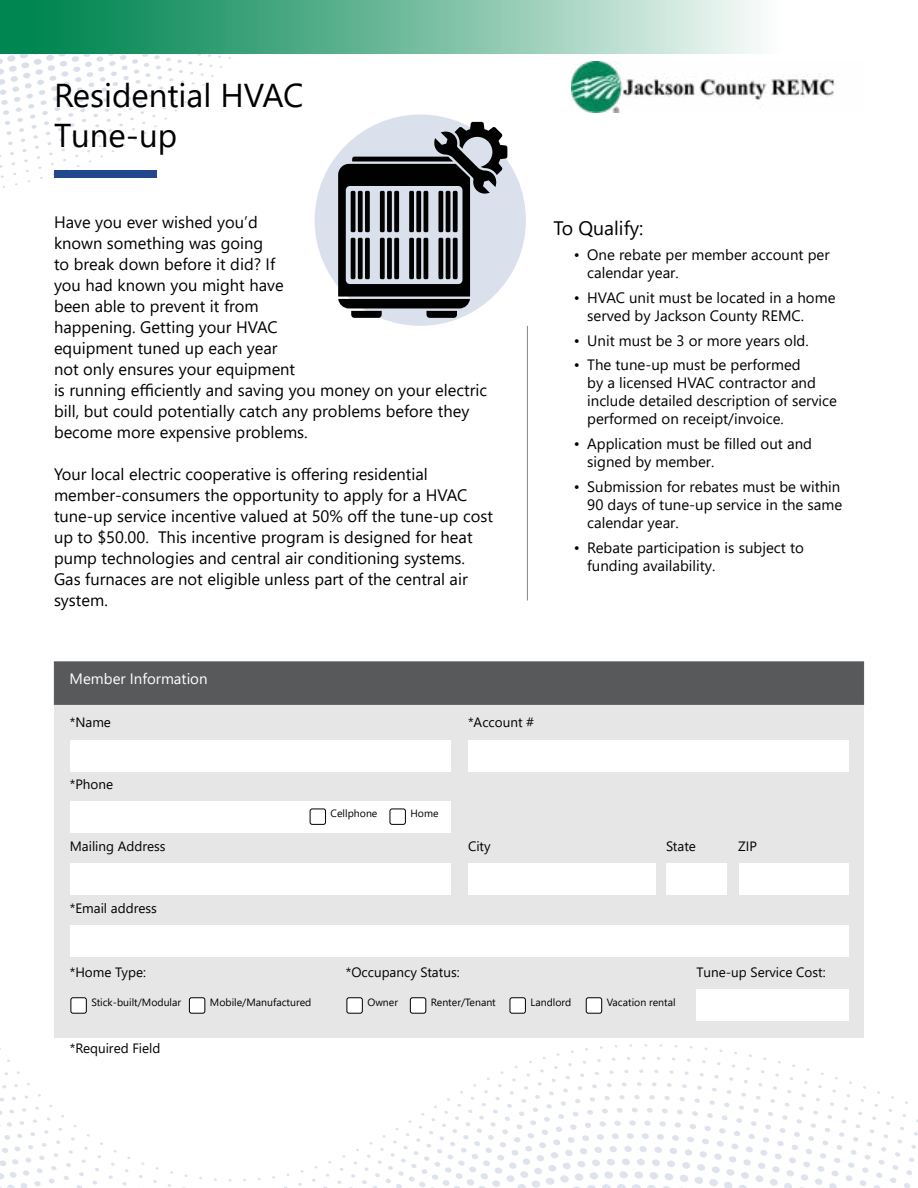
<style>
.page{position:relative;width:918px;height:1188px;background:#fff}
.page>*{position:absolute;margin:0;border:0;box-sizing:border-box;transform-origin:0 0}
.t1{font:33px/39.6px "Segoe UI";color:#000}
.t2{font:19.5px "Segoe UI";color:#000}
.t3{font:16.5px/21px "Segoe UI";color:#000}
.t4{font:15px/18px "Segoe UI";color:#000}
.t5{font:15px "Segoe UI";color:#fff}
.t6{font:13.5px "Segoe UI";color:#000}
.t7{font:10.5px "Segoe UI";color:#000}
</style>
<div class="page">
<svg style="left:0;top:1044px;width:918px;height:144px"></svg>
<svg style="left:0;top:54px;width:222px;height:134px"></svg>
<div style="left:315px;top:114px;width:211px;height:212px;background:#dbe1ec;border-radius:50%"></div>
<div style="left:0;top:0;width:918px;height:54px;background:#008651"></div>
<svg style="left:33px;top:0;width:885px;height:60px"></svg>
<div style="left:54px;top:171px;width:103px;height:7px;background:#22478c"></div>
<div style="left:54px;top:662px;width:810px;height:376px;background:#e6e6e6"></div>
<div style="left:54px;top:662px;width:810px;height:43px;background:#58595b;border:1px solid #58595b"></div>
<div style="left:70px;top:740px;width:381px;height:31px;background:#fff"></div>
<div style="left:70px;top:801px;width:381px;height:31px;background:#fff"></div>
<div style="left:468px;top:740px;width:381px;height:31px;background:#fff"></div>
<div style="left:70px;top:863px;width:381px;height:31px;background:#fff"></div>
<div style="left:70px;top:925px;width:778px;height:32px;background:#fff"></div>
<div style="left:697px;top:990px;width:152px;height:31px;background:#fff"></div>
<div style="left:468px;top:863px;width:188px;height:31px;background:#fff"></div>
<div style="left:667px;top:863px;width:60px;height:31px;background:#fff"></div>
<div style="left:739px;top:863px;width:109px;height:31px;background:#fff"></div>
<hr style="left:527px;top:326px;width:1px;height:274px;background:#848688">
<div style="left:310px;top:809px;width:16px;height:16px;border:1px solid #000;border-radius:2px"></div>
<div style="left:71px;top:998px;width:15px;height:15px;background:#fff;border-radius:2px"></div>
<div style="left:71px;top:997px;width:16px;height:17px;border:1px solid #000;border-radius:2px"></div>
<div style="left:347px;top:998px;width:15px;height:15px;background:#fff;border-radius:2px"></div>
<div style="left:347px;top:997px;width:16px;height:17px;border:1px solid #000;border-radius:2px"></div>
<div style="left:410px;top:998px;width:16px;height:15px;background:#fff;border-radius:2px"></div>
<div style="left:410px;top:997px;width:16px;height:17px;border:1px solid #000;border-radius:2px"></div>
<div style="left:510px;top:998px;width:15px;height:15px;background:#fff;border-radius:2px"></div>
<div style="left:510px;top:997px;width:16px;height:17px;border:1px solid #000;border-radius:2px"></div>
<div style="left:586px;top:998px;width:16px;height:15px;background:#fff;border-radius:2px"></div>
<div style="left:586px;top:997px;width:16px;height:17px;border:1px solid #000;border-radius:2px"></div>
<div style="left:189px;top:998px;width:16px;height:15px;background:#fff;border-radius:2px"></div>
<div style="left:189px;top:997px;width:16px;height:17px;border:1px solid #000;border-radius:2px"></div>
<div style="left:390px;top:809px;width:16px;height:16px;border:1px solid #000;border-radius:2px"></div>
<svg style="left:338px;top:122px;width:169px;height:196px"></svg>
<div style="left:394px;top:191px;width:5px;height:41px;background:#010101;border-radius:2px"></div>
<div style="left:453px;top:191px;width:5px;height:41px;background:#010101;border-radius:2px"></div>
<div style="left:453px;top:238px;width:5px;height:41px;background:#010101;border-radius:2px"></div>
<hr style="left:424px;top:191px;width:4px;height:41px;background:#010101;border-radius:2px">
<div style="left:409px;top:238px;width:5px;height:41px;background:#010101;border-radius:2px"></div>
<div style="left:416px;top:238px;width:5px;height:41px;background:#010101;border-radius:2px"></div>
<div style="left:409px;top:191px;width:5px;height:41px;background:#010101;border-radius:2px"></div>
<hr style="left:424px;top:238px;width:4px;height:41px;background:#010101;border-radius:2px">
<div style="left:416px;top:191px;width:5px;height:41px;background:#010101;border-radius:2px"></div>
<img style="left:571px;top:62px;width:264px;height:50px">
<h1 class="t1" style="left:54px;top:73px;width:251px">Residential HVAC<br>Tune-up</h1>
<p class="t3" style="left:54px;top:210px;width:435px">Have you ever wished you’d<br>known something was going<br>to break down before it did? If<br>you had known you might have<br>been able to prevent it from<br>happening. Getting your HVAC<br>equipment tuned up each year<br>not only ensures your equipment<br>is running efficiently and saving you money on your electric bill, but could potentially catch any problems before they become more expensive problems.</p>
<p class="t3" style="left:54px;top:462px;width:440px">Your local electric cooperative is offering residential member-consumers the opportunity to apply for a HVAC tune-up service incentive valued at 50% off the tune-up cost up to $50.00. This incentive program is designed for heat pump technologies and central air conditioning systems.<br>Gas furnaces are not eligible unless part of the central air system.</p>
<p class="t2" style="left:554px;top:210px;width:91px">To Qualify:</p>
<p class="t4" style="left:587px;top:245px;width:244px;text-indent:-14px">• One rebate per member account per calendar year.</p>
<p class="t4" style="left:587px;top:287px;width:250px;text-indent:-14px">• HVAC unit must be located in a home served by Jackson County REMC.</p>
<p class="t4" style="left:574px;top:330px;width:236px">• Unit must be 3 or more years old.</p>
<p class="t4" style="left:587px;top:355px;width:251px;text-indent:-14px">• The tune-up must be performed<br>by a licensed HVAC contractor and include detailed description of service performed on receipt/invoice.</p>
<p class="t4" style="left:587px;top:434px;width:226px;text-indent:-14px">• Application must be filled out and signed by member.</p>
<p class="t4" style="left:587px;top:476px;width:257px;text-indent:-14px">• Submission for rebates must be within<br>90 days of tune-up service in the same calendar year.</p>
<p class="t4" style="left:587px;top:537px;width:218px;text-indent:-14px">• Rebate participation is subject to funding availability.</p>
<p class="t5" style="left:70px;top:665px;width:139px">Member Information</p>
<p class="t6" style="left:70px;top:709px;width:43px">*Name</p>
<p class="t6" style="left:468px;top:709px;width:68px">*Account #</p>
<p class="t6" style="left:70px;top:771px;width:45px">*Phone</p>
<p class="t7" style="left:331px;top:804px;width:48px">Cellphone</p>
<p class="t7" style="left:411px;top:804px;width:30px">Home</p>
<p class="t6" style="left:70px;top:833px;width:97px">Mailing Address</p>
<p class="t6" style="left:70px;top:896px;width:89px">*Email address</p>
<p class="t6" style="left:70px;top:959px;width:78px">*Home Type:</p>
<p class="t6" style="left:468px;top:833px;width:24px">City</p>
<p class="t6" style="left:666px;top:833px;width:31px">State</p>
<p class="t6" style="left:738px;top:833px;width:20px">ZIP</p>
<p class="t6" style="left:346px;top:959px;width:115px">*Occupancy Status:</p>
<p class="t6" style="left:696px;top:959px;width:131px">Tune-up Service Cost:</p>
<p class="t7" style="left:91px;top:993px;width:91px">Stick-built/Modular</p>
<p class="t7" style="left:210px;top:993px;width:103px">Mobile/Manufactured</p>
<p class="t7" style="left:367px;top:993px;width:32px">Owner</p>
<p class="t7" style="left:431px;top:993px;width:66px">Renter/Tenant</p>
<p class="t7" style="left:531px;top:993px;width:42px">Landlord</p>
<p class="t7" style="left:607px;top:993px;width:70px">Vacation rental</p>
<p class="t6" style="left:70px;top:1036px;width:92px">*Required Field</p>
</div>
